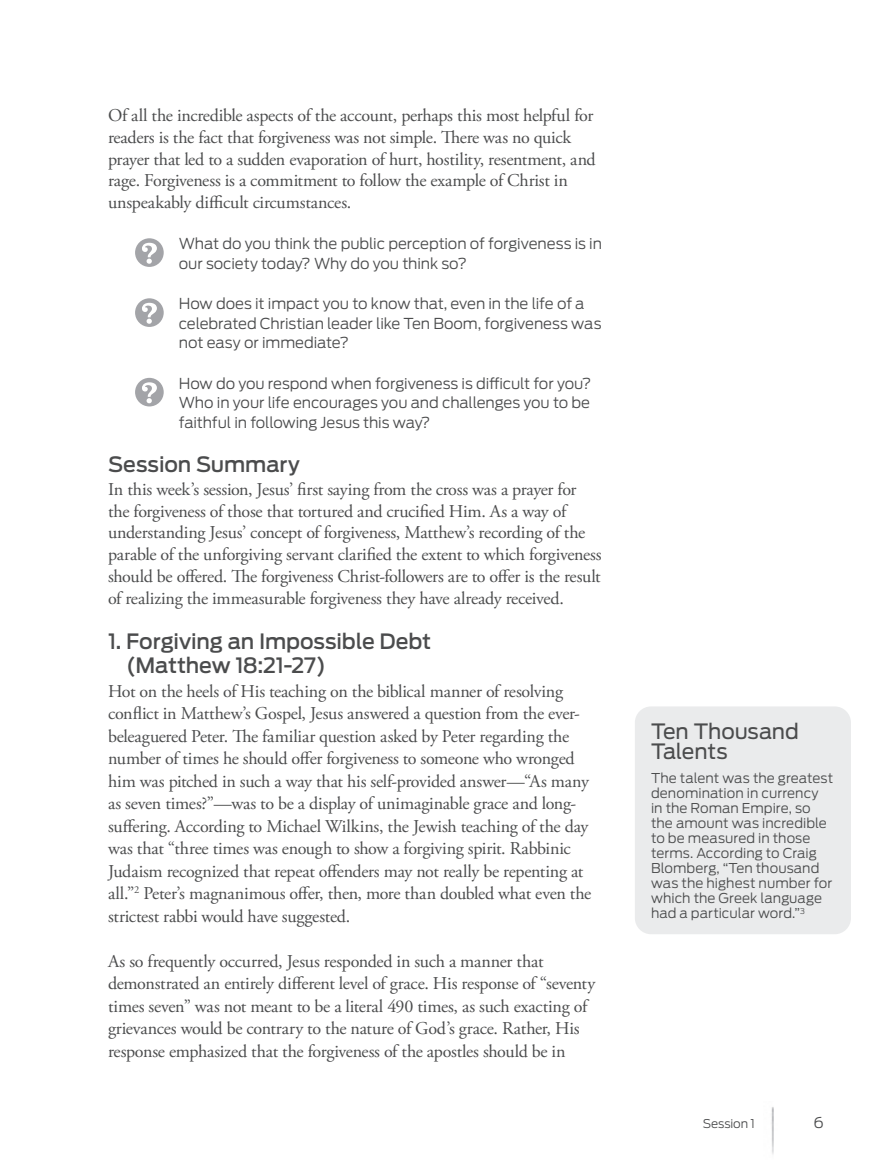
<style>
.page{position:relative;width:878px;height:1175px;background:#fff}
.page>*{position:absolute;margin:0;border:0;box-sizing:border-box;transform-origin:0 0}
.subhead1{font:500 21px/24px "Antenna";letter-spacing:-.005em;color:#4b4c4d}
.subhead7_Other{font:21px/19.5px "Antenna";letter-spacing:-.005em;color:#4b4c4d}
.body_no_indent{font:18px/22.5px "Adobe Garamond Pro";letter-spacing:-.015em;color:#4b4c4d}
.questions{font:300 15px/19.5px "Antenna";letter-spacing:-.01em;color:#4b4c4d}
.body4_Other{font:300 13.5px/15px "Antenna";color:#4b4c4d}
.t1{font:300 12px "Antenna";letter-spacing:-.01em;color:#4b4c4d}
</style>
<div class="page">
<img style="left:771px;top:1107px;width:3px;height:47px">
<div style="left:634px;top:706px;width:216px;height:228px;background:#eaebec;border-radius:16px"></div>
<svg style="left:135px;top:238px;width:29px;height:29px"></svg>
<svg style="left:135px;top:298px;width:29px;height:29px"></svg>
<svg style="left:135px;top:378px;width:29px;height:28px"></svg>
<p class="body_no_indent" style="left:108px;top:105px;width:489px;line-height:21.8px">Of all the incredible aspects of the account, perhaps this most helpful for readers is the fact that forgiveness was not simple. There was no quick prayer that led to a sudden evaporation of hurt, hostility, resentment, and rage. Forgiveness is a commitment to follow the example of Christ in unspeakably difficult circumstances.</p>
<p class="questions" style="left:179px;top:234px;width:424px">What do you think the public perception of forgiveness is in our society today? Why do you think so?</p>
<p class="questions" style="left:179px;top:294px;width:424px">How does it impact you to know that, even in the life of a celebrated Christian leader like Ten Boom, forgiveness was not easy or immediate?</p>
<p class="questions" style="left:179px;top:374px;width:414px;text-align:justify">How do you respond when forgiveness is difficult for you?<br>Who in your life encourages you and challenges you to be faithful in following Jesus this way?</p>
<p class="subhead1" style="left:108px;top:452px;width:193px">Session Summary</p>
<p class="body_no_indent" style="left:108px;top:479px;width:495px;line-height:21.8px">In this week’s session, Jesus’ first saying from the cross was a prayer for the forgiveness of those that tortured and crucified Him. As a way of understanding Jesus’ concept of forgiveness, Matthew’s recording of the parable of the unforgiving servant clarified the extent to which forgiveness should be offered. The forgiveness Christ-followers are to offer is the result of realizing the immeasurable forgiveness they have already received.</p>
<p class="subhead1" style="left:126px;top:629px;width:306px;text-indent:-18px">1. Forgiving an Impossible Debt (Matthew 18:21-27)</p>
<p class="body_no_indent" style="left:108px;top:680px;width:484px">Hot on the heels of His teaching on the biblical manner of resolving conflict in Matthew’s Gospel, Jesus answered a question from the ever&shy;beleaguered Peter. The familiar question asked by Peter regarding the number of times he should offer forgiveness to someone who wronged him was pitched in such a way that his self-provided answer—“As many as seven times?”—was to be a display of unimaginable grace and long&shy;suffering. According to Michael Wilkins, the Jewish teaching of the day was that “three times was enough to show a forgiving spirit. Rabbinic Judaism recognized that repeat offenders may not really be repenting at all.”<sup>2</sup> Peter’s magnanimous offer, then, more than doubled what even the strictest rabbi would have suggested.</p>
<p class="body_no_indent" style="left:108px;top:950px;width:489px">As so frequently occurred, Jesus responded in such a manner that demonstrated an entirely different level of grace. His response of “seventy times seven” was not meant to be a literal 490 times, as such exacting of grievances would be contrary to the nature of God’s grace. Rather, His response emphasized that the forgiveness of the apostles should be in</p>
<p class="subhead7_Other" style="left:651px;top:722px;width:149px">Ten Thousand<br>Talents</p>
<p class="body4_Other" style="left:651px;top:770px;width:184px">The talent was the greatest denomination in currency in the Roman Empire, so the amount was incredible to be measured in those terms. According to Craig<br>Blomberg, “Ten thousand was the highest number for which the Greek language had a particular word.”<sup>3</sup></p>
<p class="t1" style="left:703px;top:1116px;width:53px">Session 1</p>
<p class="questions" style="left:813px;top:1112px;width:12px">6</p>
</div>
